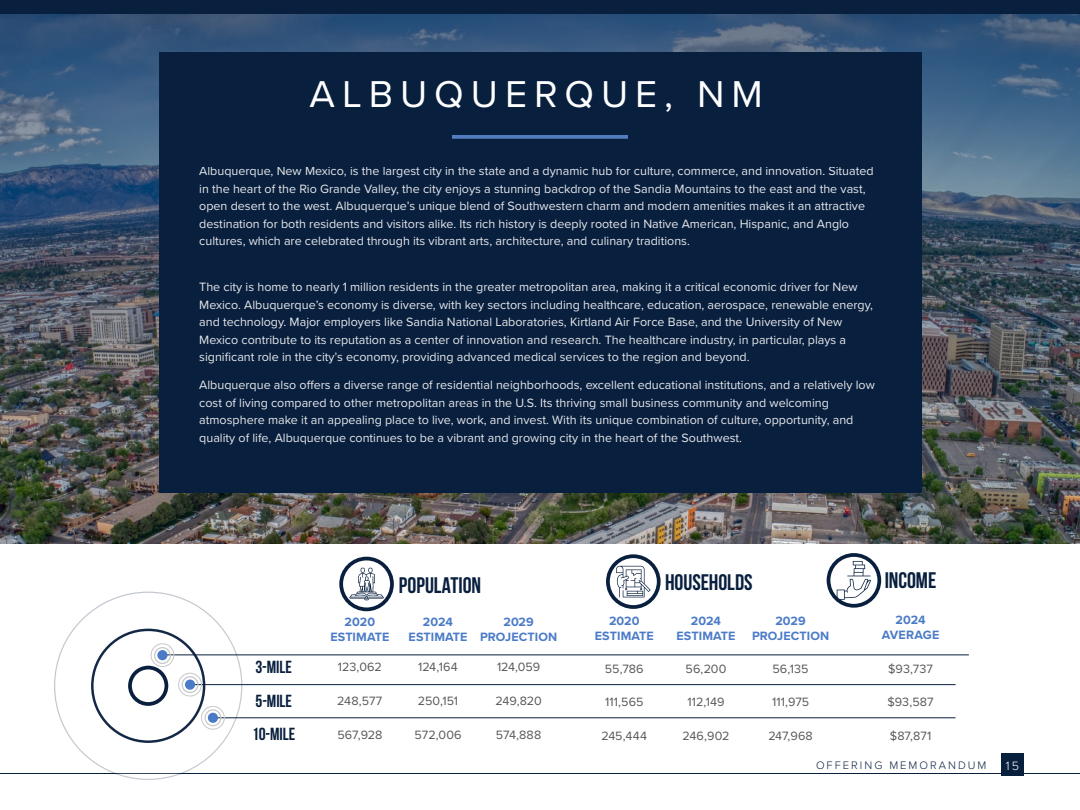
<style>
.page{position:relative;width:1080px;height:810px;background:#fff}
.page>*{position:absolute;margin:0;border:0;box-sizing:border-box;transform-origin:0 0}
.t1{font:38.75px "Proxima Nova";letter-spacing:.18em;color:#fff}
.t2{font:700 22.5px "Bebas Neue";letter-spacing:-.005em;color:#091f3e}
.t3{font:700 17.5px "Bebas Neue";letter-spacing:-.005em;color:#091f3e}
.t4{font:12.5px/17.5px "Proxima Nova";color:#fff}
.t5{font:12.5px "Proxima Nova";letter-spacing:.005em;color:#58595b}
.t6{font:700 12.5px/15px "Proxima Nova";letter-spacing:.005em;color:#4b7bc7;text-align:center}
.t7{font:300 12.5px "Proxima Nova";color:#fff}
.t8{font:300 11.25px "Proxima Nova";letter-spacing:.18em;color:#091f3e}
</style>
<div class="page">
<div style="left:0;top:0;width:1080px;height:14px;background:#091f3e"></div>
<div style="left:1001px;top:754px;width:23px;height:22px;background:#091f3e"></div>
<hr style="left:0;top:773px;width:1080px;height:1px;background:#091f3e">
<img style="left:0;top:14px;width:1080px;height:530px">
<div style="left:159px;top:52px;width:762px;height:441px;background:#091f3e"></div>
<svg style="left:452px;top:135px;width:176px;height:4px"></svg>
<div style="left:827px;top:553px;width:54px;height:55px;border:4px solid #091f3e;border-radius:50%"></div>
<div style="left:832px;top:559px;width:43px;height:43px;border:1px solid #fff;border-radius:50%"></div>
<svg style="left:837px;top:561px;width:34px;height:39px"></svg>
<div style="left:339px;top:557px;width:55px;height:54px;border:4px solid #091f3e;border-radius:50%"></div>
<div style="left:345px;top:562px;width:43px;height:44px;border:1px solid #fff;border-radius:50%"></div>
<svg style="left:349px;top:568px;width:35px;height:32px"></svg>
<div style="left:606px;top:554px;width:55px;height:55px;border:4px solid #091f3e;border-radius:50%"></div>
<svg style="left:612px;top:561px;width:42px;height:42px"></svg>
<div style="left:612px;top:560px;width:43px;height:43px;border:1px solid #fff;border-radius:50%"></div>
<svg style="left:616px;top:566px;width:35px;height:31px"></svg>
<div style="left:55px;top:592px;width:187px;height:187px;background:#fff;border-radius:50%"></div>
<hr style="left:190px;top:684px;width:766px;height:1px;background:#091f3e">
<div style="left:178px;top:673px;width:24px;height:23px;border:1px solid #c7c8ca;border-radius:50%"></div>
<div style="left:182px;top:676px;width:17px;height:17px;border:1px solid #c7c8ca;border-radius:50%"></div>
<div style="left:185px;top:680px;width:10px;height:10px;background:#4b7bc7;border-radius:50%"></div>
<hr style="left:213px;top:717px;width:743px;height:1px;background:#091f3e">
<div style="left:201px;top:706px;width:24px;height:23px;border:1px solid #c7c8ca;border-radius:50%"></div>
<div style="left:204px;top:709px;width:17px;height:17px;border:1px solid #c7c8ca;border-radius:50%"></div>
<div style="left:208px;top:713px;width:10px;height:10px;background:#4b7bc7;border-radius:50%"></div>
<hr style="left:166px;top:655px;width:803px;height:1px;background:#091f3e">
<div style="left:151px;top:643px;width:23px;height:24px;border:1px solid #c7c8ca;border-radius:50%"></div>
<div style="left:157px;top:650px;width:11px;height:10px;background:#4b7bc7;border-radius:50%"></div>
<div style="left:154px;top:647px;width:17px;height:17px;border:1px solid #c7c8ca;border-radius:50%"></div>
<h1 class="t1" style="left:310px;top:65px;width:455px">ALBUQUERQUE, NM</h1>
<p class="t4" style="left:199px;top:162px;width:676px">Albuquerque, New Mexico, is the largest city in the state and a dynamic hub for culture, commerce, and innovation. Situated in the heart of the Rio Grande Valley, the city enjoys a stunning backdrop of the Sandia Mountains to the east and the vast, open desert to the west. Albuquerque’s unique blend of Southwestern charm and modern amenities makes it an attractive destination for both residents and visitors alike. Its rich history is deeply rooted in Native American, Hispanic, and Anglo cultures, which are celebrated through its vibrant arts, architecture, and culinary traditions.</p>
<p class="t4" style="left:199px;top:278px;width:675px">The city is home to nearly 1 million residents in the greater metropolitan area, making it a critical economic driver for New Mexico. Albuquerque’s economy is diverse, with key sectors including healthcare, education, aerospace, renewable energy, and technology. Major employers like Sandia National Laboratories, Kirtland Air Force Base, and the University of New Mexico contribute to its reputation as a center of innovation and research. The healthcare industry, in particular, plays a significant role in the city’s economy, providing advanced medical services to the region and beyond.</p>
<p class="t4" style="left:199px;top:376px;width:677px">Albuquerque also offers a diverse range of residential neighborhoods, excellent educational institutions, and a relatively low cost of living compared to other metropolitan areas in the U.S. Its thriving small business community and welcoming atmosphere make it an appealing place to live, work, and invest. With its unique combination of culture, opportunity, and quality of life, Albuquerque continues to be a vibrant and growing city in the heart of the Southwest.</p>
<h2 class="t2" style="left:399px;top:573px;width:84px">POPULATION</h2>
<p class="t6" style="left:330px;top:614px;width:60px">2020<br>ESTIMATE</p>
<p class="t6" style="left:409px;top:614px;width:60px">2024<br>ESTIMATE</p>
<p class="t6" style="left:480px;top:614px;width:79px">2029<br>PROJECTION</p>
<h3 class="t3" style="left:256px;top:657px;width:38px">3-MILE</h3>
<p class="t5" style="left:338px;top:658px;width:45px">123,062</p>
<p class="t5" style="left:418px;top:658px;width:41px">124,164</p>
<p class="t5" style="left:497px;top:658px;width:45px">124,059</p>
<h3 class="t3" style="left:255px;top:691px;width:38px">5-MILE</h3>
<p class="t5" style="left:337px;top:691px;width:47px">248,577</p>
<p class="t5" style="left:418px;top:691px;width:42px">250,151</p>
<p class="t5" style="left:496px;top:691px;width:48px">249,820</p>
<h3 class="t3" style="left:252px;top:725px;width:44px">10-MILE</h3>
<p class="t5" style="left:337px;top:725px;width:46px">567,928</p>
<p class="t5" style="left:414px;top:725px;width:49px">572,006</p>
<p class="t5" style="left:496px;top:725px;width:47px">574,888</p>
<h2 class="t2" style="left:665px;top:570px;width:89px">HOUSEHOLDS</h2>
<p class="t6" style="left:595px;top:613px;width:60px">2020<br>ESTIMATE</p>
<p class="t6" style="left:677px;top:613px;width:60px">2024<br>ESTIMATE</p>
<p class="t6" style="left:752px;top:613px;width:79px">2029<br>PROJECTION</p>
<p class="t5" style="left:605px;top:659px;width:40px">55,786</p>
<p class="t5" style="left:686px;top:659px;width:42px">56,200</p>
<p class="t5" style="left:773px;top:659px;width:38px">56,135</p>
<p class="t5" style="left:605px;top:693px;width:40px">111,565</p>
<p class="t5" style="left:687px;top:693px;width:39px">112,149</p>
<p class="t5" style="left:772px;top:693px;width:39px">111,975</p>
<p class="t5" style="left:601px;top:727px;width:47px">245,444</p>
<p class="t5" style="left:683px;top:727px;width:48px">246,902</p>
<p class="t5" style="left:768px;top:727px;width:46px">247,968</p>
<h2 class="t2" style="left:885px;top:568px;width:53px">INCOME</h2>
<p class="t6" style="left:882px;top:612px;width:59px">2024<br>AVERAGE</p>
<p class="t5" style="left:888px;top:659px;width:46px">$93,737</p>
<p class="t5" style="left:888px;top:693px;width:48px">$93,587</p>
<p class="t5" style="left:890px;top:727px;width:43px">$87,871</p>
<p class="t8" style="left:816px;top:756px;width:172px">OFFERING MEMORANDUM</p>
<p class="t7" style="left:1006px;top:756px;width:15px">15</p>
</div>
